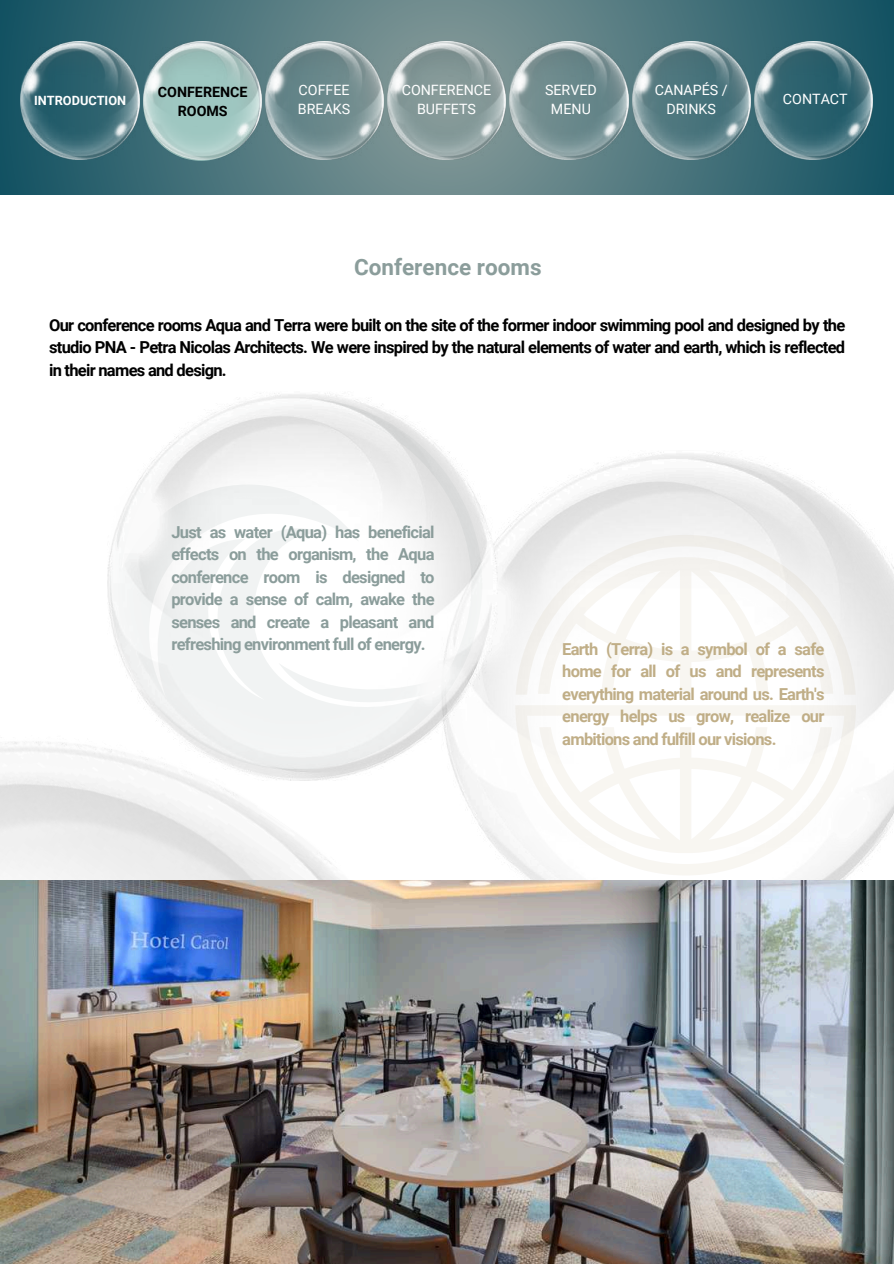
<style>
.page{position:relative;width:894px;height:1264px;background:#fff}
.page>*{position:absolute;margin:0;border:0;box-sizing:border-box;transform-origin:0 0}
.t1{font:700 22.5px "Roboto";color:#8b9d9b}
.t2{font:700 16.5px/22.5px "Roboto";letter-spacing:-.045em;color:#000;text-align:justify}
.t3{font:700 16.5px/22.5px "Roboto";letter-spacing:-.045em;color:#8b9d9b;text-align:justify}
.t4{font:700 16.5px/22.5px "Roboto";letter-spacing:-.045em;color:#c0ae87;text-align:justify}
.t5{font:14.25px/19.2px "Roboto";color:#fff;text-align:center}
.t6{font:700 14.25px/19.2px "Roboto";color:#000;text-align:center}
.t7{font:700 12.75px "Roboto";color:#fff}
</style>
<div class="page">
<img style="left:453px;top:452px;width:440px;height:486px">
<img style="left:0;top:880px;width:892px;height:383px">
<svg style="left:515px;top:535px;width:340px;height:340px"></svg>
<img style="left:108px;top:393px;width:389px;height:387px">
<svg style="left:0;top:0;width:893px;height:195px;background:#47727b"></svg>
<img style="left:21px;top:41px;width:118px;height:118px">
<img style="left:265px;top:41px;width:118px;height:118px">
<img style="left:632px;top:41px;width:118px;height:118px">
<img style="left:509px;top:41px;width:119px;height:118px">
<img style="left:387px;top:41px;width:118px;height:118px">
<img style="left:143px;top:41px;width:118px;height:118px">
<img style="left:754px;top:41px;width:118px;height:118px">
<p class="t6" style="left:158px;top:82px;width:91px">CONFERENCE<br>ROOMS</p>
<p class="t5" style="left:298px;top:79px;width:54px;text-align:left">COFFEE<br>BREAKS</p>
<p class="t5" style="left:401px;top:80px;width:91px">CONFERENCE<br>BUFFETS</p>
<p class="t5" style="left:545px;top:79px;width:53px">SERVED<br>MENU</p>
<p class="t5" style="left:654px;top:79px;width:74px">CANAPÉS /<br>DRINKS</p>
<p class="t7" style="left:34px;top:91px;width:93px">INTRODUCTION</p>
<p class="t5" style="left:782px;top:89px;width:66px">CONTACT</p>
<h1 class="t1" style="left:354px;top:251px;width:189px">Conference rooms</h1>
<p class="t2" style="left:49px;top:313px;width:797px">Our conference rooms Aqua and Terra were built on the site of the former indoor swimming pool and designed by the studio PNA - Petra Nicolas Architects. We were inspired by the natural elements of water and earth, which is reflected in their names and design.</p>
<p class="t3" style="left:171px;top:520px;width:264px">Just as water (Aqua) has beneficial effects on the organism, the Aqua conference room is designed to provide a sense of calm, awake the senses and create a pleasant and refreshing environment full of energy.</p>
<p class="t4" style="left:562px;top:636px;width:263px">Earth (Terra) is a symbol of a safe home for all of us and represents everything material around us. Earth's energy helps us grow, realize our ambitions and fulfill our visions.</p>
</div>
